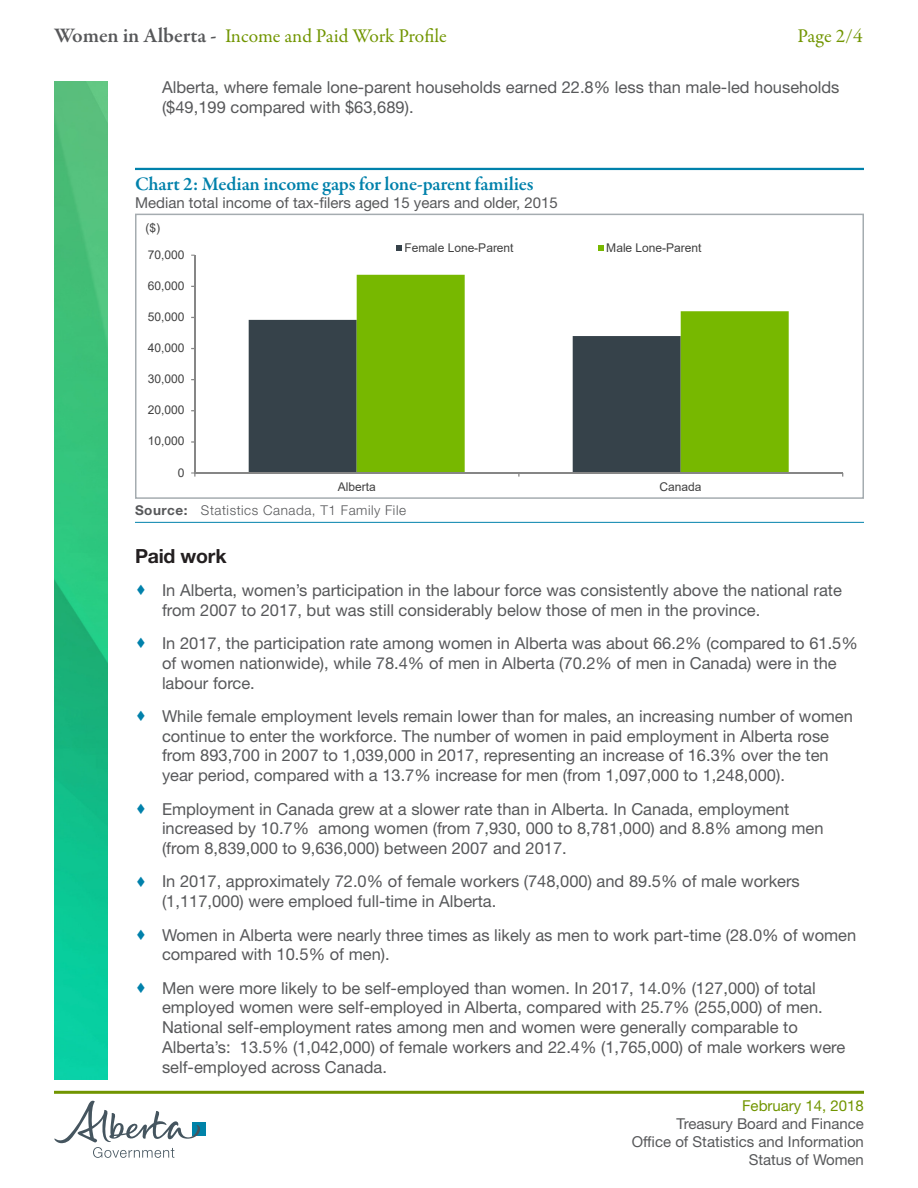
<style>
.page{position:relative;width:918px;height:1188px;background:#fff}
.page>*{position:absolute;margin:0;border:0;box-sizing:border-box;transform-origin:0 0}
.Header_pg_2{font:19.5px "Garamond Premr Pro";color:#719500}
.Chart_header{font:600 19.5px "Garamond Premr Pro";letter-spacing:-.01em;color:#0081ab}
.Heading{font:700 19.5px "Helvetica Neue LT Std";letter-spacing:-.01em;color:#231f20}
.t1{font:16.5px/19.8px "Helvetica Neue LT Std";color:#57585a}
.t2{font:16.5px "Calibri";color:#000}
.Chart_subheading{font:15px/18px "Helvetica Neue LT Std";color:#57585a;text-align:right}
.t3{font:15px "Helvetica Neue LT Std";color:#719500}
.Source_-_line{font:300 13.5px "Helvetica Neue LT Std";letter-spacing:.04em;color:#57585a}
.t4{font:12px "Arial";letter-spacing:-.005em;color:#404040}
.s1{font-weight:600;font-size:21px;color:#57585a}
.s2{font-weight:700}
</style>
<div class="page">
<div style="left:249px;top:320px;width:108px;height:152px;background:#36424a"></div>
<svg style="left:357px;top:275px;width:432px;height:197px"></svg>
<hr style="left:194px;top:255px;width:1px;height:218px;background:#868686">
<hr style="left:195px;top:472px;width:648px;height:2px;background:#868686">
<svg style="left:396px;top:245px;width:6px;height:6px"></svg>
<svg style="left:598px;top:245px;width:6px;height:6px"></svg>
<div style="left:135px;top:214px;width:729px;height:285px;border:2px solid #a5acb0"></div>
<hr style="left:54px;top:1091px;width:810px;height:3px;background:#719500">
<div style="left:192px;top:1122px;width:14px;height:14px;background:#0083a9"></div>
<svg style="left:54px;top:1100px;width:146px;height:58px"></svg>
<img style="left:54px;top:81px;width:54px;height:999px">
<hr style="left:135px;top:168px;width:729px;height:2px;background:#0081ab">
<hr style="left:135px;top:522px;width:729px;height:1px;background:#0081ab">
<p class="Header_pg_2" style="left:54px;top:24px;width:394px"><span class="s1">Women in Alberta -</span> Income and Paid Work Profile</p>
<p class="Header_pg_2" style="left:798px;top:24px;width:66px">Page 2/4</p>
<p class="t1" style="left:162px;top:77px;width:679px">Alberta, where female lone-parent households earned 22.8% less than male-led households ($49,199 compared with $63,689).</p>
<p class="Chart_header" style="left:135px;top:172px;width:400px">Chart 2: Median income gaps for lone-parent families</p>
<p class="Chart_subheading" style="left:135px;top:194px;width:424px">Median total income of tax-filers aged 15 years and older, 2015</p>
<p class="t4" style="left:146px;top:220px;width:16px">($)</p>
<p class="t4" style="left:148px;top:246px;width:38px">70,000</p>
<p class="t4" style="left:148px;top:278px;width:38px">60,000</p>
<p class="t4" style="left:148px;top:309px;width:38px">50,000</p>
<p class="t4" style="left:148px;top:340px;width:38px">40,000</p>
<p class="t4" style="left:148px;top:371px;width:38px">30,000</p>
<p class="t4" style="left:148px;top:402px;width:38px">20,000</p>
<p class="t4" style="left:148px;top:433px;width:38px">10,000</p>
<p class="t4" style="left:178px;top:464px;width:8px">0</p>
<p class="t4" style="left:405px;top:239px;width:111px">Female Lone-Parent</p>
<p class="t4" style="left:606px;top:239px;width:97px">Male Lone-Parent</p>
<p class="t4" style="left:338px;top:478px;width:39px">Alberta</p>
<p class="t4" style="left:660px;top:478px;width:43px">Canada</p>
<p class="Source_-_line" style="left:135px;top:502px;width:273px"><span class="s2">Source:</span> Statistics Canada, T1 Family File</p>
<p class="Heading" style="left:135px;top:544px;width:93px">Paid work</p>
<p class="t1" style="left:162px;top:580px;width:681px">In Alberta, women’s participation in the labour force was consistently above the national rate from 2007 to 2017, but was still considerably below those of men in the province.</p>
<p class="t1" style="left:162px;top:633px;width:697px">In 2017, the participation rate among women in Alberta was about 66.2% (compared to 61.5% of women nationwide), while 78.4% of men in Alberta (70.2% of men in Canada) were in the labour force.</p>
<p class="t1" style="left:162px;top:706px;width:693px">While female employment levels remain lower than for males, an increasing number of women continue to enter the workforce. The number of women in paid employment in Alberta rose from 893,700 in 2007 to 1,039,000 in 2017, representing an increase of 16.3% over the ten year period, compared with a 13.7% increase for men (from 1,097,000 to 1,248,000).</p>
<p class="t1" style="left:162px;top:799px;width:663px">Employment in Canada grew at a slower rate than in Alberta. In Canada, employment increased by 10.7% among women (from 7,930, 000 to 8,781,000) and 8.8% among men (from 8,839,000 to 9,636,000) between 2007 and 2017.</p>
<p class="t1" style="left:162px;top:871px;width:639px">In 2017, approximately 72.0% of female workers (748,000) and 89.5% of male workers (1,117,000) were emploed full-time in Alberta.</p>
<p class="t1" style="left:162px;top:925px;width:696px">Women in Alberta were nearly three times as likely as men to work part-time (28.0% of women compared with 10.5% of men).</p>
<p class="t1" style="left:162px;top:978px;width:685px">Men were more likely to be self-employed than women. In 2017, 14.0% (127,000) of total employed women were self-employed in Alberta, compared with 25.7% (255,000) of men.<br>National self-employment rates among men and women were generally comparable to Alberta’s: 13.5% (1,042,000) of female workers and 22.4% (1,765,000) of male workers were self-employed across Canada.</p>
<p class="t2" style="left:135px;top:633px;width:80px">chrt_0 .pdf</p>
<p class="t3" style="left:742px;top:1096px;width:123px">February 14, 2018</p>
<p class="Chart_subheading" style="left:632px;top:1114px;width:234px">Treasury Board and Finance<br>Office of Statistics and Information<br>Status of Women</p>
</div>
